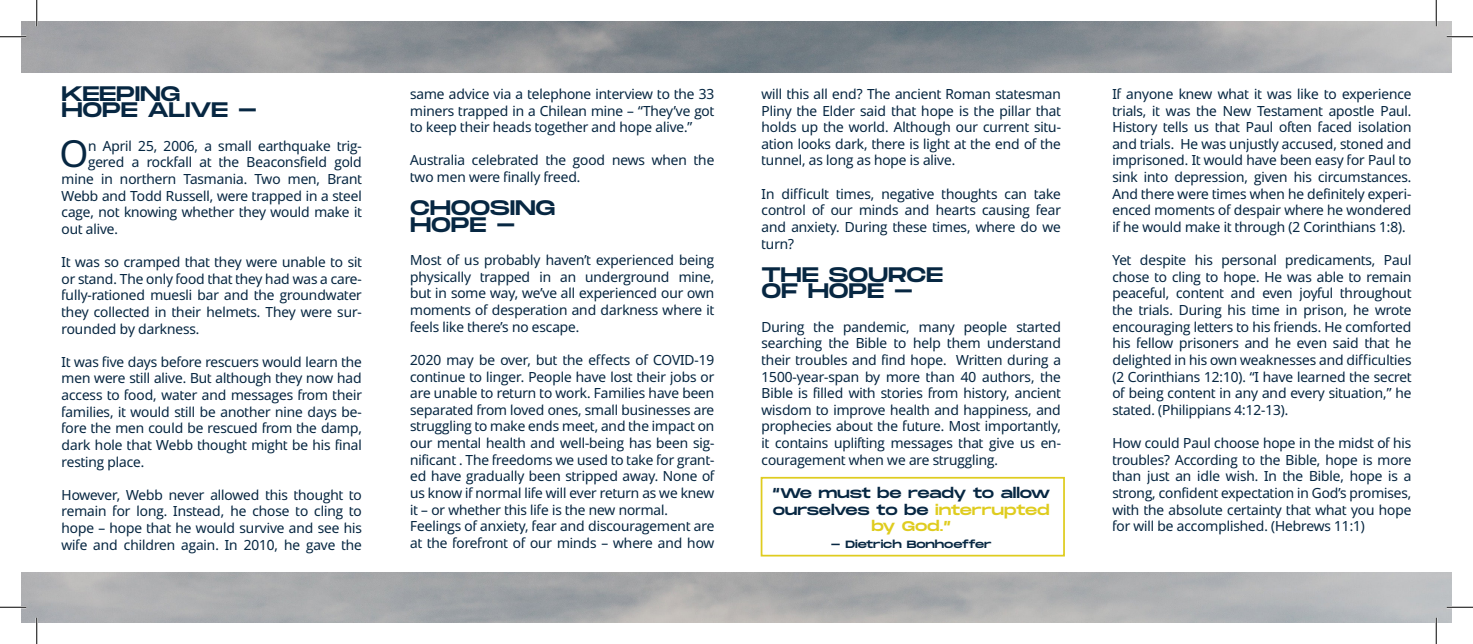
<style>
.page{position:relative;width:1473px;height:644px;background:#fff}
.page>*{position:absolute;margin:0;border:0;box-sizing:border-box;transform-origin:0 0}
.Heading_2{font:37.27px "Advent Sans Logo";color:#072742}
.Heading_2-2{font:21px "Monument Extended";letter-spacing:-.01em;color:#072742}
.Heading_2-3{font:14px/16.6px "Advent Sans Logo";color:#072742;text-align:justify}
.Heading_2-4{font:14px/16.6px "Monument Extended";letter-spacing:-.015em;color:#072742;text-align:center}
.Heading_2-5{font:10.5px "Monument Extended";letter-spacing:-.01em;color:#072742}
.s1{color:#dfcc1f}
</style>
<div class="page">
<img style="left:22px;top:22px;width:1429px;height:51px">
<div style="left:760px;top:477px;width:304px;height:80px;border:2px solid #dfcc1f"></div>
<hr style="left:0;top:36px;width:26px;height:2px;background:#fff">
<hr style="left:1446px;top:36px;width:26px;height:2px;background:#fff">
<hr style="left:36px;top:0;width:2px;height:26px;background:#fff">
<hr style="left:1435px;top:0;width:2px;height:26px;background:#fff">
<svg style="left:0;top:36px;width:26px;height:1px"></svg>
<svg style="left:1446px;top:36px;width:26px;height:1px"></svg>
<svg style="left:0;top:607px;width:26px;height:1px"></svg>
<svg style="left:1446px;top:607px;width:26px;height:1px"></svg>
<svg style="left:36px;top:0;width:1px;height:26px"></svg>
<svg style="left:36px;top:618px;width:1px;height:26px"></svg>
<svg style="left:1435px;top:0;width:1px;height:26px"></svg>
<svg style="left:1435px;top:618px;width:1px;height:26px"></svg>
<p class="Heading_2-2" style="left:62px;top:78px;width:120px">KEEPING</p>
<p class="Heading_2-2" style="left:62px;top:95px;width:197px">HOPE ALIVE -</p>
<p class="Heading_2" style="left:60px;top:128px;width:30px">O</p>
<p class="Heading_2-3" style="left:88px;top:138px;width:275px">n April 25, 2006, a small earthquake trig-</p>
<p class="Heading_2-3" style="left:88px;top:154px;width:275px">gered a rockfall at the Beaconsfield gold</p>
<p class="Heading_2-3" style="left:62px;top:171px;width:302px">mine in northern Tasmania. Two men, Brant</p>
<p class="Heading_2-3" style="left:62px;top:187px;width:302px">Webb and Todd Russell, were trapped in a steel</p>
<p class="Heading_2-3" style="left:62px;top:204px;width:302px">cage, not knowing whether they would make it</p>
<p class="Heading_2-3" style="left:62px;top:221px;width:58px">out alive.</p>
<p class="Heading_2-3" style="left:62px;top:254px;width:302px">It was so cramped that they were unable to sit or stand. The only food that they had was a care&shy;fully-rationed muesli bar and the groundwater they collected in their helmets. They were sur&shy;rounded by darkness.</p>
<p class="Heading_2-3" style="left:62px;top:354px;width:302px">It was five days before rescuers would learn the men were still alive. But although they now had access to food, water and messages from their families, it would still be another nine days be&shy;fore the men could be rescued from the damp, dark hole that Webb thought might be his final resting place.</p>
<p class="Heading_2-3" style="left:62px;top:487px;width:302px">However, Webb never allowed this thought to remain for long. Instead, he chose to cling to hope – hope that he would survive and see his wife and children again. In 2010, he gave the</p>
<p class="Heading_2-3" style="left:410px;top:86px;width:305px">same advice via a telephone interview to the 33 miners trapped in a Chilean mine – “They’ve got to keep their heads together and hope alive.”</p>
<p class="Heading_2-3" style="left:410px;top:152px;width:305px">Australia celebrated the good news when the two men were finally freed.</p>
<p class="Heading_2-2" style="left:410px;top:193px;width:147px">CHOOSING</p>
<p class="Heading_2-2" style="left:410px;top:209px;width:107px">HOPE -</p>
<p class="Heading_2-3" style="left:410px;top:252px;width:305px">Most of us probably haven’t experienced being physically trapped in an underground mine, but in some way, we’ve all experienced our own moments of desperation and darkness where it feels like there’s no escape.</p>
<p class="Heading_2-3" style="left:410px;top:352px;width:305px">2020 may be over, but the effects of COVID-19 continue to linger. People have lost their jobs or are unable to return to work. Families have been separated from loved ones, small businesses are struggling to make ends meet, and the impact on our mental health and well-being has been sig&shy;nificant . The freedoms we used to take for grant&shy;ed have gradually been stripped away. None of us know if normal life will ever return as we knew it – or whether this life is the new normal.</p>
<p class="Heading_2-3" style="left:410px;top:518px;width:305px">Feelings of anxiety, fear and discouragement are at the forefront of our minds – where and how</p>
<p class="Heading_2-3" style="left:761px;top:86px;width:301px">will this all end? The ancient Roman statesman Pliny the Elder said that hope is the pillar that holds up the world. Although our current situ&shy;ation looks dark, there is light at the end of the tunnel, as long as hope is alive.</p>
<p class="Heading_2-3" style="left:761px;top:186px;width:301px">In difficult times, negative thoughts can take control of our minds and hearts causing fear and anxiety. During these times, where do we turn?</p>
<p class="Heading_2-2" style="left:761px;top:259px;width:183px">THE SOURCE</p>
<p class="Heading_2-2" style="left:761px;top:276px;width:153px">OF HOPE -</p>
<p class="Heading_2-3" style="left:761px;top:319px;width:301px">During the pandemic, many people started searching the Bible to help them understand their troubles and find hope. Written during a 1500-year-span by more than 40 authors, the Bible is filled with stories from history, ancient wisdom to improve health and happiness, and prophecies about the future. Most importantly, it contains uplifting messages that give us en&shy;couragement when we are struggling.</p>
<p class="Heading_2-4" style="left:772px;top:484px;width:280px">“We must be ready to allow ourselves to be <span class="s1">interrupted by God.”</span></p>
<p class="Heading_2-5" style="left:831px;top:536px;width:162px">- Dietrich Bonhoeffer</p>
<p class="Heading_2-3" style="left:1112px;top:86px;width:300px">If anyone knew what it was like to experience trials, it was the New Testament apostle Paul.<br>History tells us that Paul often faced isolation and trials. He was unjustly accused, stoned and imprisoned. It would have been easy for Paul to sink into depression, given his circumstances.<br>And there were times when he definitely experi&shy;enced moments of despair where he wondered if he would make it through (2 Corinthians 1:8).</p>
<p class="Heading_2-3" style="left:1112px;top:252px;width:300px">Yet despite his personal predicaments, Paul chose to cling to hope. He was able to remain peaceful, content and even joyful throughout the trials. During his time in prison, he wrote encouraging letters to his friends. He comforted his fellow prisoners and he even said that he delighted in his own weaknesses and difficulties (2 Corinthians 12:10). “I have learned the secret of being content in any and every situation,” he stated. (Philippians 4:12-13).</p>
<p class="Heading_2-3" style="left:1112px;top:435px;width:300px">How could Paul choose hope in the midst of his troubles? According to the Bible, hope is more than just an idle wish. In the Bible, hope is a strong, confident expectation in God’s promises, with the absolute certainty that what you hope for will be accomplished. (Hebrews 11:1)</p>
</div>
